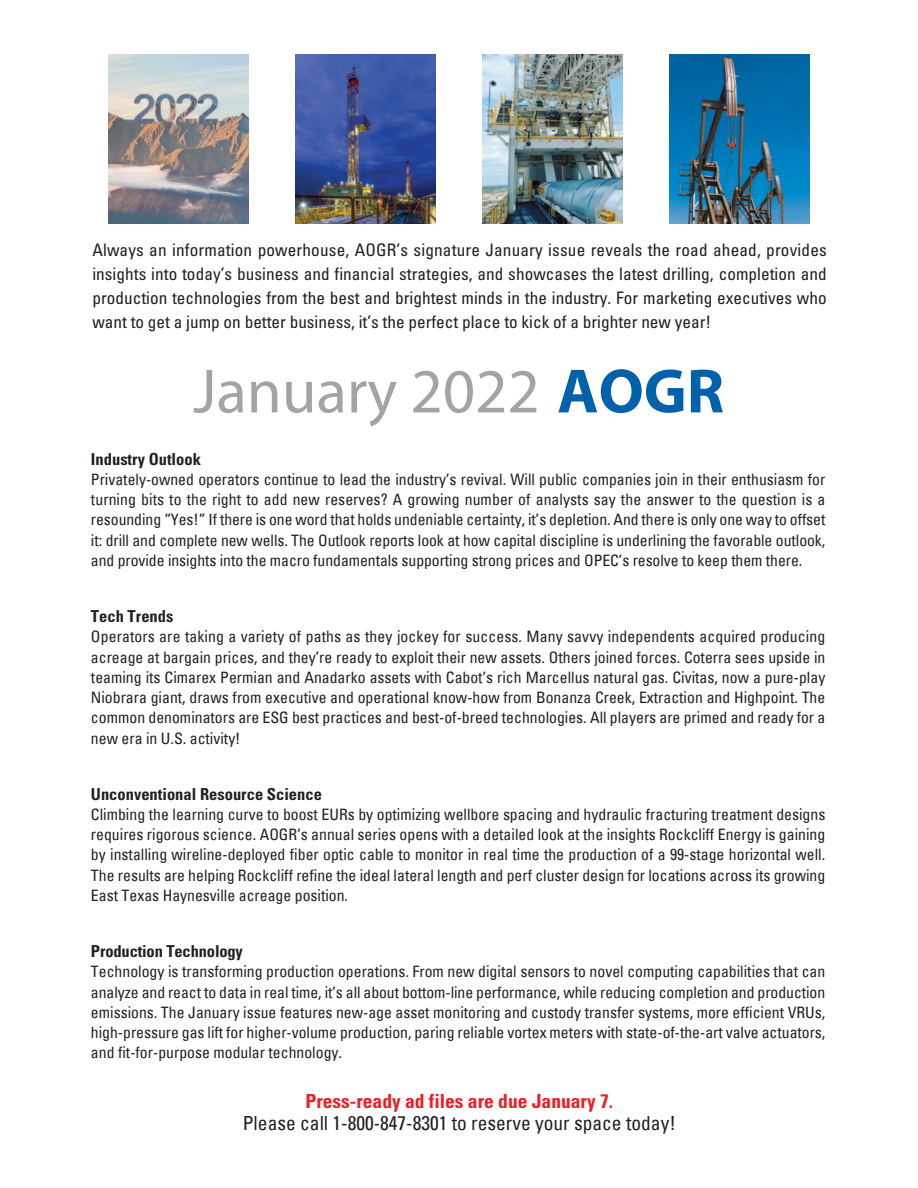
<style>
.page{position:relative;width:918px;height:1188px;background:#fff}
.page>*{position:absolute;margin:0;border:0;box-sizing:border-box;transform-origin:0 0}
.t1{font:63px "Myriad Pro";color:#a1a3a6}
.t2{font:condensed 19.5px "Univers";color:#231f20}
.t3{font:700 condensed 19.5px "Univers LT Pro";color:#ee1d23}
.t4{font:condensed 17.25px/24px "Univers LT Pro";color:#231f20;text-align:justify}
.t5{font:700 condensed 16.5px "Univers LT Pro";color:#231f20}
.t6{font:condensed 15.75px/20.2px "Univers";color:#231f20;text-align:justify}
.s1{font-weight:700;color:#0161aa}
</style>
<div class="page">
<img style="left:482px;top:54px;width:141px;height:170px">
<img style="left:295px;top:54px;width:141px;height:170px">
<img style="left:669px;top:54px;width:141px;height:170px">
<img style="left:108px;top:54px;width:141px;height:170px">
<p class="t4" style="left:92px;top:239px;width:736px">Always an information powerhouse, AOGR’s signature January issue reveals the road ahead, provides insights into today’s business and financial strategies, and showcases the latest drilling, completion and production technologies from the best and brightest minds in the industry. For marketing executives who want to get a jump on better business, it’s the perfect place to kick of a brighter new year!</p>
<h1 class="t1" style="left:193px;top:354px;width:532px">January 2022 <span class="s1">AOGR</span></h1>
<p class="t5" style="left:91px;top:453px;width:111px">Industry Outlook</p>
<p class="t6" style="left:91px;top:469px;width:736px">Privately-owned operators continue to lead the industry’s revival. Will public companies join in their enthusiasm for turning bits to the right to add new reserves? A growing number of analysts say the answer to the question is a resounding “Yes!” If there is one word that holds undeniable certainty, it’s depletion. And there is only one way to offset it: drill and complete new wells. The Outlook reports look at how capital discipline is underlining the favorable outlook, and provide insights into the macro fundamentals supporting strong prices and OPEC’s resolve to keep them there.</p>
<p class="t5" style="left:91px;top:610px;width:84px">Tech Trends</p>
<p class="t6" style="left:91px;top:626px;width:736px">Operators are taking a variety of paths as they jockey for success. Many savvy independents acquired producing acreage at bargain prices, and they’re ready to exploit their new assets. Others joined forces. Coterra sees upside in teaming its Cimarex Permian and Anadarko assets with Cabot’s rich Marcellus natural gas. Civitas, now a pure-play Niobrara giant, draws from executive and operational know-how from Bonanza Creek, Extraction and Highpoint. The common denominators are ESG best practices and best-of-breed technologies. All players are primed and ready for a new era in U.S. activity!</p>
<p class="t5" style="left:91px;top:788px;width:232px">Unconventional Resource Science</p>
<p class="t6" style="left:91px;top:804px;width:736px">Climbing the learning curve to boost EURs by optimizing wellbore spacing and hydraulic fracturing treatment designs requires rigorous science. AOGR’s annual series opens with a detailed look at the insights Rockcliff Energy is gaining by installing wireline-deployed fiber optic cable to monitor in real time the production of a 99-stage horizontal well.<br>The results are helping Rockcliff refine the ideal lateral length and perf cluster design for locations across its growing East Texas Haynesville acreage position.</p>
<p class="t5" style="left:91px;top:945px;width:153px">Production Technology</p>
<p class="t6" style="left:91px;top:962px;width:736px">Technology is transforming production operations. From new digital sensors to novel computing capabilities that can analyze and react to data in real time, it’s all about bottom-line performance, while reducing completion and production emissions. The January issue features new-age asset monitoring and custody transfer systems, more efficient VRUs, high-pressure gas lift for higher-volume production, paring reliable vortex meters with state-of-the-art valve actuators, and fit-for-purpose modular technology.</p>
<p class="t3" style="left:306px;top:1094px;width:309px">Press-ready ad files are due January 7.</p>
<p class="t2" style="left:243px;top:1111px;width:435px">Please call 1-800-847-8301 to reserve your space today!</p>
</div>
